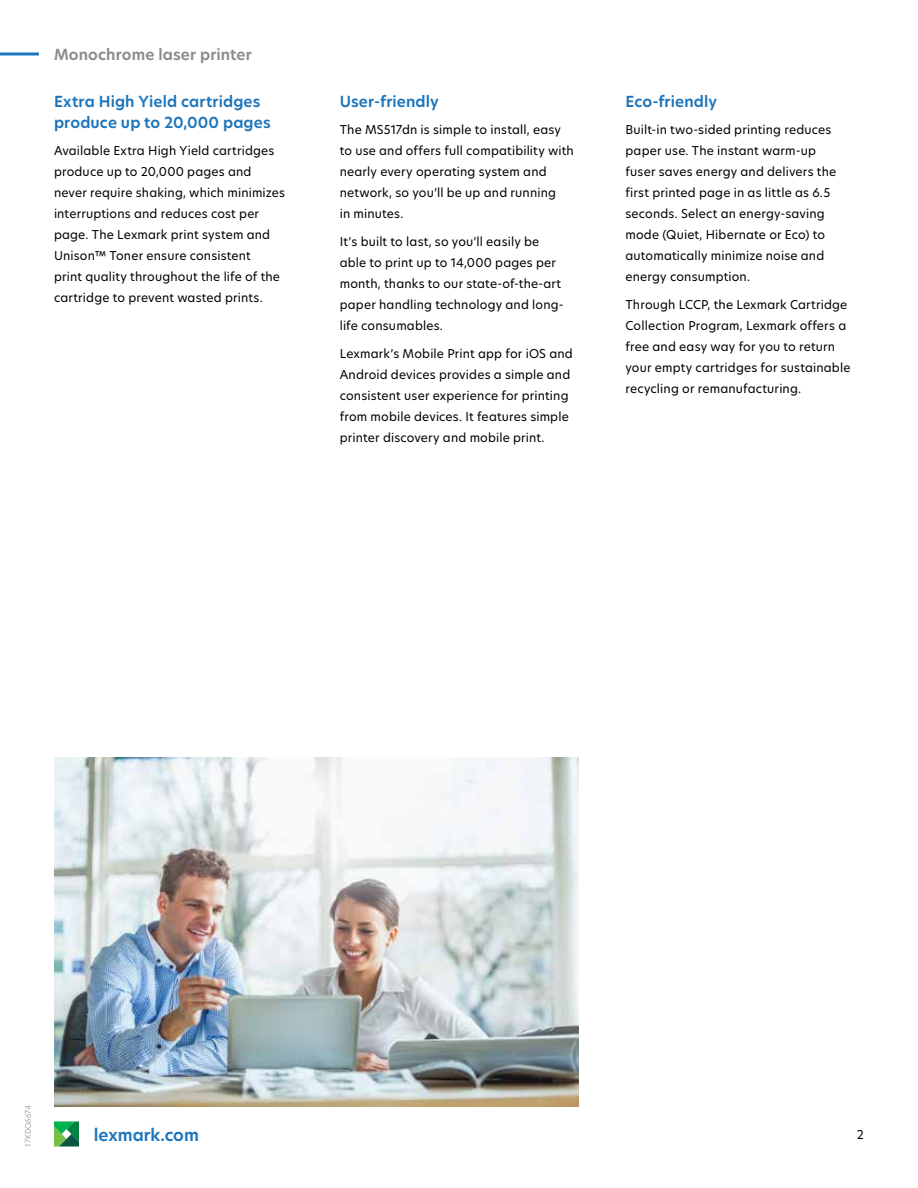
<style>
.page{position:relative;width:918px;height:1188px;background:#fff}
.page>*{position:absolute;margin:0;border:0;box-sizing:border-box;transform-origin:0 0}
.t1{font:600 16.5px "TP Hero";color:#1c75bc}
.t2{font:600 15px/21px "TP Hero";letter-spacing:.01em;color:#1c75bc}
.t3{font:600 15px "TP Hero";letter-spacing:.01em;color:#888a8d}
.t4{font:12px/21px "TP Hero";letter-spacing:.015em;color:#000}
.t5{font:300 7.5px "TP Hero";color:#888a8d}
</style>
<div class="page">
<svg style="left:0;top:52px;width:39px;height:4px"></svg>
<svg style="left:54px;top:1121px;width:25px;height:26px"></svg>
<img style="left:54px;top:758px;width:524px;height:349px">
<p class="t3" style="left:54px;top:44px;width:199px">Monochrome laser printer</p>
<p class="t2" style="left:54px;top:91px;width:218px">Extra High Yield cartridges produce up to 20,000 pages</p>
<p class="t4" style="left:54px;top:140px;width:233px">Available Extra High Yield cartridges produce up to 20,000 pages and never require shaking, which minimizes interruptions and reduces cost per page. The Lexmark print system and Unison™ Toner ensure consistent<br>print quality throughout the life of the cartridge to prevent wasted prints.</p>
<p class="t2" style="left:340px;top:91px;width:101px">User-friendly</p>
<p class="t4" style="left:340px;top:119px;width:236px">The MS517dn is simple to install, easy to use and offers full compatibility with nearly every operating system and network, so you’ll be up and running<br>in minutes.</p>
<p class="t4" style="left:340px;top:231px;width:225px">It’s built to last, so you’ll easily be able to print up to 14,000 pages per month, thanks to our state-of-the-art paper handling technology and long&shy;life consumables.</p>
<p class="t4" style="left:340px;top:343px;width:235px">Lexmark’s Mobile Print app for iOS and Android devices provides a simple and consistent user experience for printing from mobile devices. It features simple printer discovery and mobile print.</p>
<p class="t2" style="left:626px;top:91px;width:93px">Eco-friendly</p>
<p class="t4" style="left:626px;top:119px;width:212px">Built-in two-sided printing reduces paper use. The instant warm-up fuser saves energy and delivers the first printed page in as little as 6.5 seconds. Select an energy-saving mode (Quiet, Hibernate or Eco) to automatically minimize noise and energy consumption.</p>
<p class="t4" style="left:626px;top:294px;width:226px">Through LCCP, the Lexmark Cartridge Collection Program, Lexmark offers a free and easy way for you to return your empty cartridges for sustainable recycling or remanufacturing.</p>
<p class="t5" style="left:23px;top:1147px;width:43px;rotate:-90deg">17KDO6674</p>
<h1 class="t1" style="left:94px;top:1123px;width:106px">lexmark.com</h1>
<p class="t4" style="left:857px;top:1124px;width:9px">2</p>
</div>
